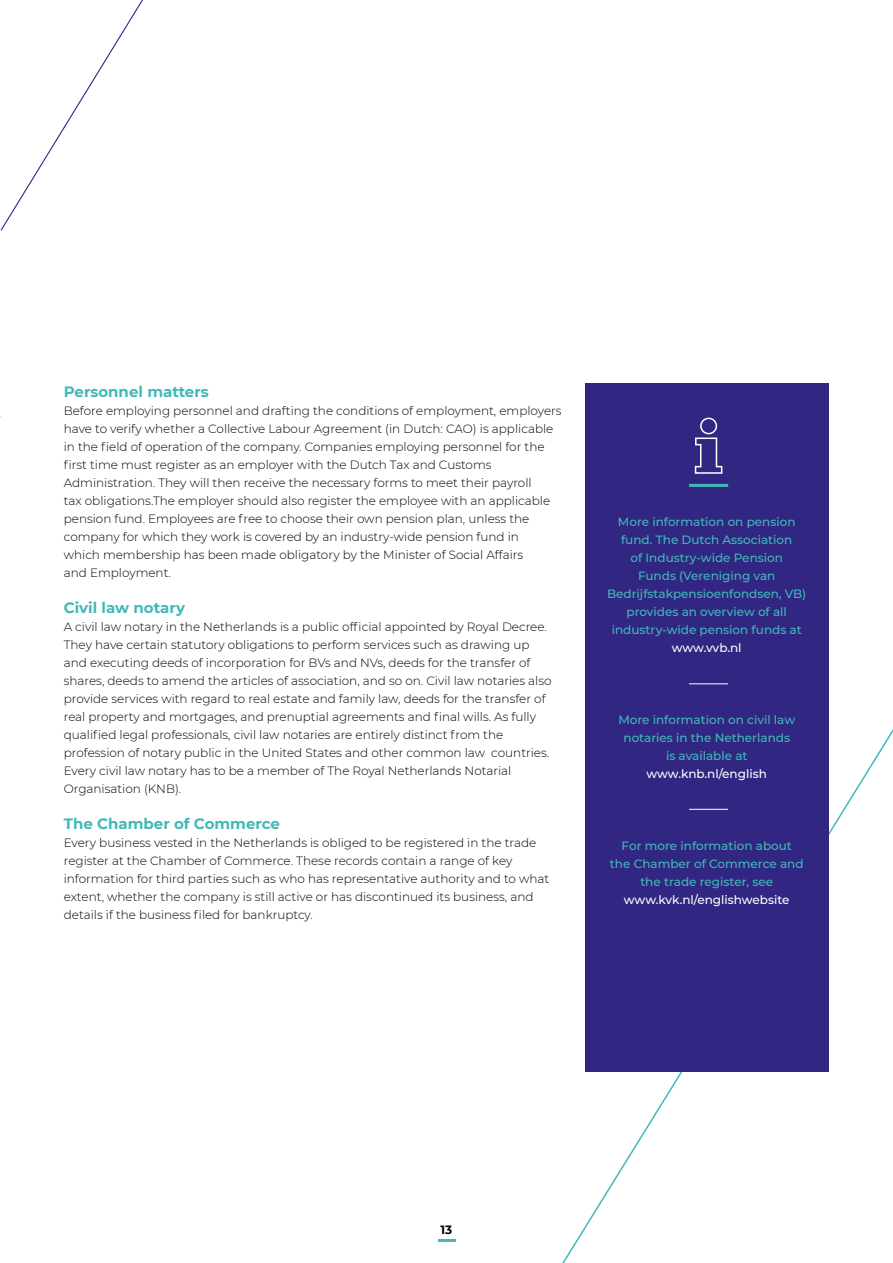
<style>
.page{position:relative;width:893px;height:1263px;background:#fff}
.page>*{position:absolute;margin:0;border:0;box-sizing:border-box;transform-origin:0 0}
.t1{font:700 15px "Montserrat";color:#41b9b8}
.t2{font:300 12px/18px "Montserrat";color:#000}
.t3{font:500 12px/18px "Montserrat";color:#41b9b8;text-align:center}
.t4{font:500 12px "Montserrat";color:#fff}
.t5{font:700 12px "Montserrat";color:#000}
</style>
<div class="page">
<svg style="left:438px;top:1239px;width:17px;height:2px"></svg>
<div style="left:585px;top:383px;width:244px;height:688px;background:#312783"></div>
<hr style="left:689px;top:484px;width:39px;height:3px;background:#41b9b8">
<hr style="left:689px;top:683px;width:39px;height:1px;background:#fff">
<hr style="left:689px;top:809px;width:39px;height:1px;background:#fff">
<svg style="left:694px;top:437px;width:29px;height:37px"></svg>
<div style="left:700px;top:418px;width:17px;height:16px;border:2px solid #fff;border-radius:50%"></div>
<svg style="left:0;top:0;width:143px;height:231px"></svg>
<p class="t1" style="left:64px;top:381px;width:147px">Personnel matters</p>
<p class="t2" style="left:64px;top:402px;width:499px">Before employing personnel and drafting the conditions of employment, employers have to verify whether a Collective Labour Agreement (in Dutch: CAO) is applicable in the field of operation of the company. Companies employing personnel for the first time must register as an employer with the Dutch Tax and Customs Administration. They will then receive the necessary forms to meet their payroll<br>tax obligations.The employer should also register the employee with an applicable pension fund. Employees are free to choose their own pension plan, unless the company for which they work is covered by an industry-wide pension fund in<br>which membership has been made obligatory by the Minister of Social Affairs<br>and Employment.</p>
<p class="t1" style="left:64px;top:597px;width:123px">Civil law notary</p>
<p class="t2" style="left:64px;top:618px;width:489px">A civil law notary in the Netherlands is a public official appointed by Royal Decree.<br>They have certain statutory obligations to perform services such as drawing up and executing deeds of incorporation for BVs and NVs, deeds for the transfer of shares, deeds to amend the articles of association, and so on. Civil law notaries also provide services with regard to real estate and family law, deeds for the transfer of real property and mortgages, and prenuptial agreements and final wills. As fully qualified legal professionals, civil law notaries are entirely distinct from the profession of notary public in the United States and other common law countries.<br>Every civil law notary has to be a member of The Royal Netherlands Notarial Organisation (KNB).</p>
<p class="t1" style="left:64px;top:813px;width:218px">The Chamber of Commerce</p>
<p class="t2" style="left:64px;top:834px;width:487px">Every business vested in the Netherlands is obliged to be registered in the trade register at the Chamber of Commerce. These records contain a range of key information for third parties such as who has representative authority and to what extent, whether the company is still active or has discontinued its business, and details if the business filed for bankruptcy.</p>
<p class="t3" style="left:607px;top:512px;width:201px">More information on pension fund. The Dutch Association<br>of Industry-wide Pension<br>Funds (Vereniging van<br>Bedrijfstakpensioenfondsen, VB) provides an overview of all industry-wide pension funds at</p>
<p class="t4" style="left:672px;top:639px;width:71px">www.vvb.nl</p>
<p class="t3" style="left:618px;top:710px;width:178px">More information on civil law notaries in the Netherlands is available at</p>
<p class="t4" style="left:647px;top:765px;width:122px">www.knb.nl/english</p>
<p class="t3" style="left:610px;top:836px;width:195px">For more information about the Chamber of Commerce and the trade register, see</p>
<p class="t4" style="left:624px;top:891px;width:167px">www.kvk.nl/englishwebsite</p>
<p class="t5" style="left:440px;top:1221px;width:13px">13</p>
</div>
